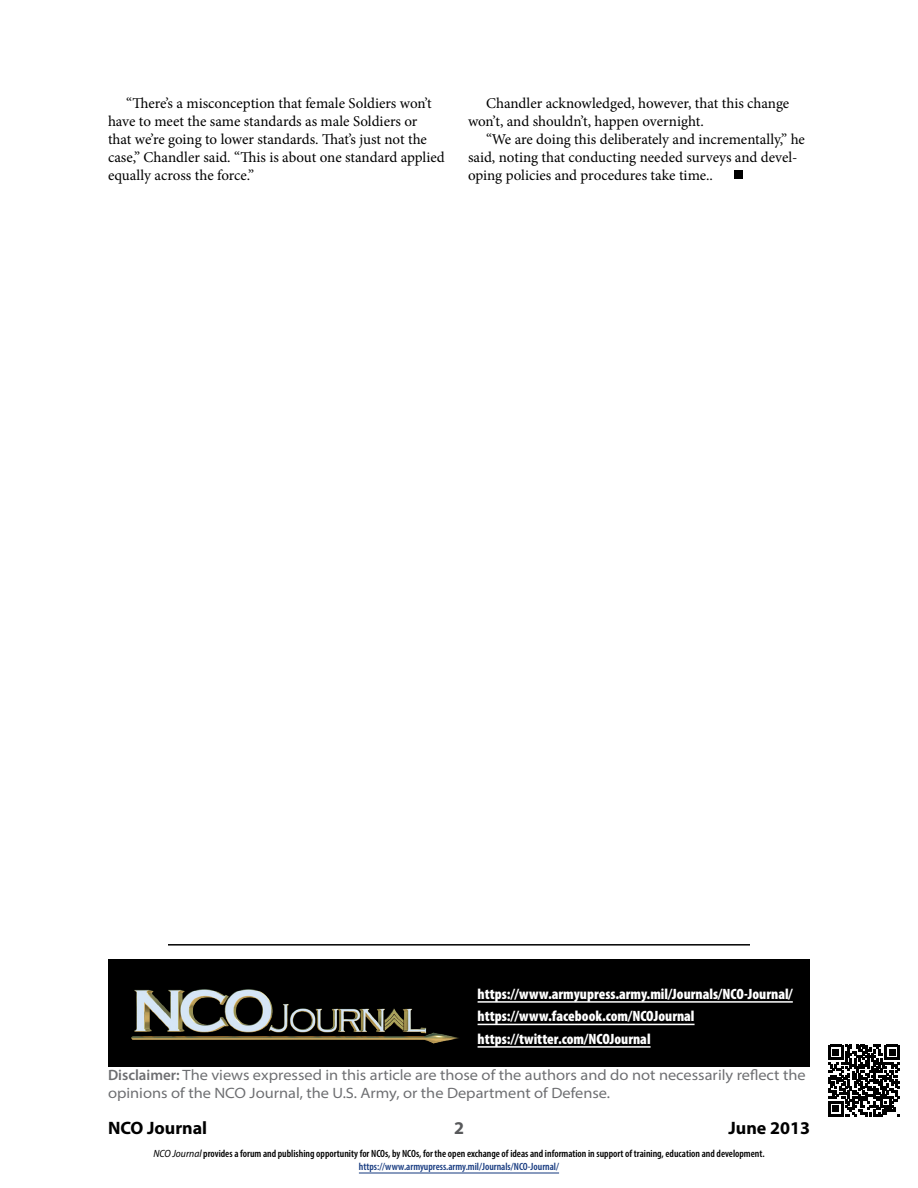
<style>
.page{position:relative;width:918px;height:1188px;background:#fff}
.page>*{position:absolute;margin:0;border:0;box-sizing:border-box;transform-origin:0 0}
.t1{font:700 18px "Myriad Pro";color:#000}
.t2{font:700 18px "Myriad Pro";color:#58595b}
.t3{font:15px/18px "Minion Pro";letter-spacing:-.005em;color:#000}
.t4{font:semi-expanded 15px/18px "Myriad Pro";color:#6d6e71}
.t5{font:900 condensed 15px/22.5px "Myriad Pro";color:#fff}
.t6{font:600 condensed 10.5px/13.5px "Myriad Pro";color:#000;text-align:center}
.s1{font-weight:600;font-stretch:normal}
.s2{font-weight:400;font-style:italic;font-stretch:semi-condensed}
.s3{color:#15397f}
</style>
<div class="page">
<hr style="left:359px;top:1173px;width:200px;height:1px;background:#15397f">
<div style="left:734px;top:170px;width:9px;height:9px;background:#000"></div>
<svg style="left:828px;top:1045px;width:72px;height:71px"></svg>
<hr style="left:168px;top:944px;width:582px;height:2px;background:#000">
<div style="left:108px;top:959px;width:702px;height:108px;background:#000"></div>
<hr style="left:478px;top:1001px;width:315px;height:2px;background:#fff">
<hr style="left:478px;top:1024px;width:217px;height:1px;background:#fff">
<hr style="left:478px;top:1046px;width:173px;height:2px;background:#fff">
<img style="left:131px;top:989px;width:328px;height:55px">
<p class="t3" style="left:108px;top:94px;width:338px;text-indent:18px">“There’s a misconception that female Soldiers won’t have to meet the same standards as male Soldiers or<br>that we’re going to lower standards. That’s just not the case,” Chandler said. “This is about one standard applied equally across the force.”</p>
<p class="t3" style="left:468px;top:94px;width:323px;text-indent:18px">Chandler acknowledged, however, that this change won’t, and shouldn’t, happen overnight.</p>
<p class="t3" style="left:468px;top:130px;width:339px;text-indent:18px">“We are doing this deliberately and incrementally,” he said, noting that conducting needed surveys and devel&shy;oping policies and procedures take time..</p>
<p class="t5" style="left:478px;top:982px;width:317px">https://www.armyupress.army.mil/Journals/NCO-Journal/ https://www.facebook.com/NCOJournal https://twitter.com/NCOJournal</p>
<p class="t4" style="left:108px;top:1066px;width:699px"><span class="s1">Disclaimer:</span> The views expressed in this article are those of the authors and do not necessarily reflect the opinions of the NCO Journal, the U.S. Army, or the Department of Defense.</p>
<p class="t1" style="left:108px;top:1116px;width:101px">NCO Journal</p>
<p class="t2" style="left:454px;top:1116px;width:11px">2</p>
<p class="t1" style="left:728px;top:1116px;width:83px">June 2013</p>
<p class="t6" style="left:153px;top:1146px;width:613px"><span class="s2">NCO Journal</span> provides a forum and publishing opportunity for NCOs, by NCOs, for the open exchange of ideas and information in support of training, education and development. <span class="s3">https://www.armyupress.army.mil/Journals/NCO-Journal/</span></p>
</div>
